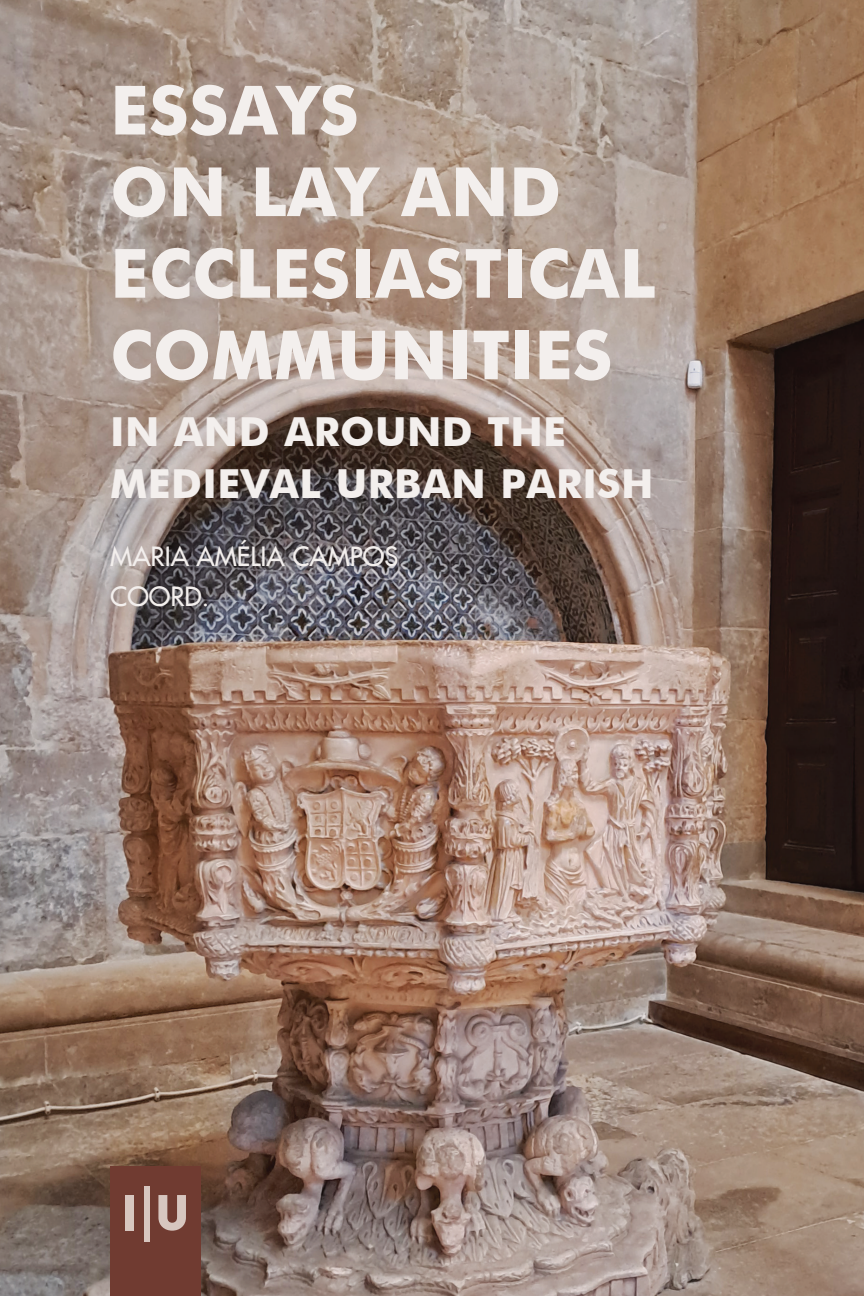
<style>
.page{position:relative;width:864px;height:1296px;background:#fff}
.page>*{position:absolute;margin:0;border:0;box-sizing:border-box;transform-origin:0 0}
.t1{font:700 68px/81.6px "Futura BT";letter-spacing:.005em;color:#f3efed}
.t2{font:700 40px/52px "Futura BT";letter-spacing:.01em;color:#f3efed}
.t3{font:26px/40px "Futura LT";color:#f3efed}
</style>
<div class="page">
<img style="left:0;top:0;width:864px;height:1296px">
<div style="left:110px;top:1167px;width:91px;height:129px;background:#703b31"></div>
<div style="left:125px;top:1195px;width:9px;height:36px;background:#d7c6bf"></div>
<svg style="left:158px;top:1195px;width:28px;height:36px"></svg>
<div style="left:144px;top:1186px;width:6px;height:55px;background:#d7c6bf"></div>
<p class="t1" style="left:110px;top:69px;width:547px">ESSAYS<br>ON LAY AND<br>ECCLESIASTICAL<br>COMMUNITIES</p>
<p class="t2" style="left:110px;top:405px;width:545px">IN AND AROUND THE<br>MEDIEVAL URBAN PARISH</p>
<p class="t3" style="left:110px;top:537px;width:290px">MARIA AMÉLIA CAMPOS<br>COORD.</p>
</div>
